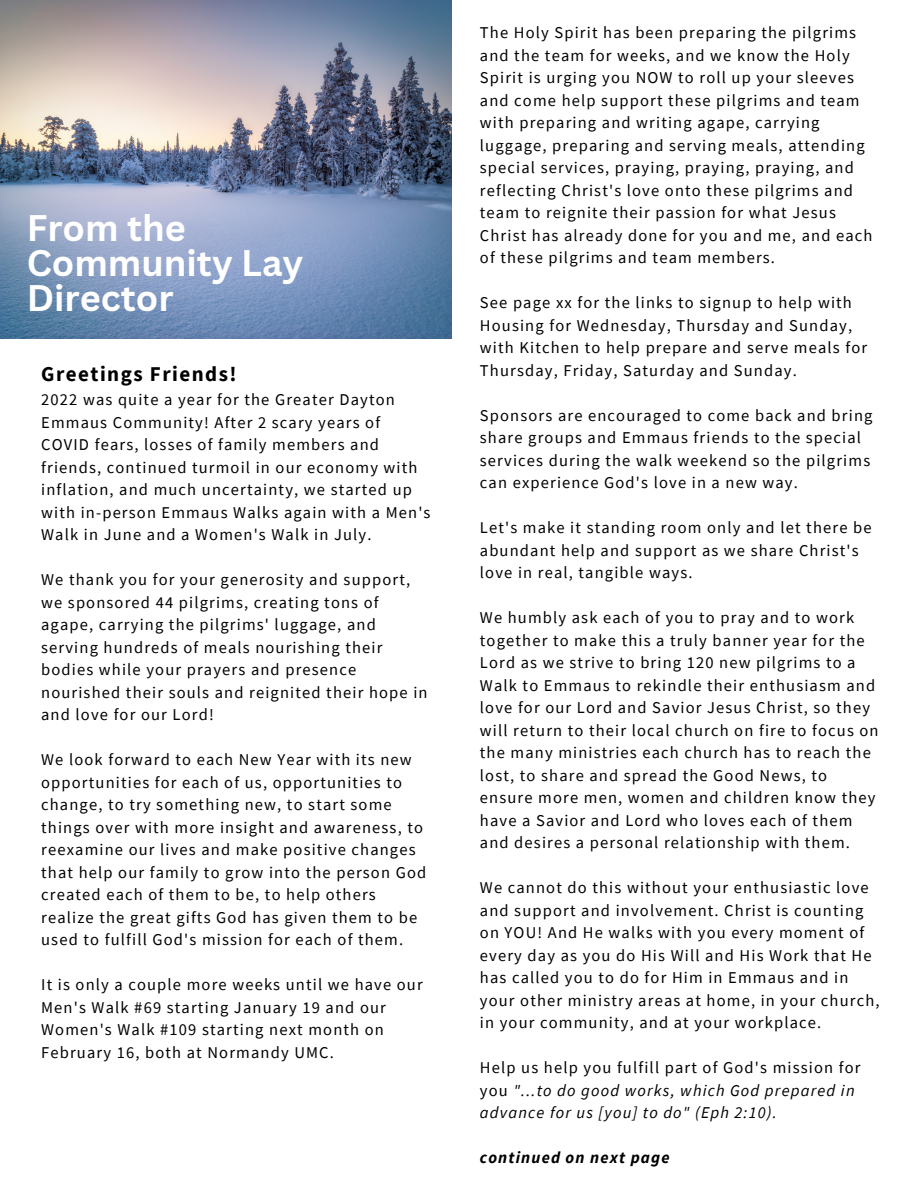
<style>
.page{position:relative;width:918px;height:1188px;background:#fff}
.page>*{position:absolute;margin:0;border:0;box-sizing:border-box;transform-origin:0 0}
.t1{font:700 36px/34.8px "Canva Sans";color:#fff}
.t2{font:700 21px "Source Sans Pro";letter-spacing:.07em;color:#000}
.t3{font:16.5px/22.5px "Source Sans Pro";letter-spacing:.07em;color:#000}
.t4{font:italic 16.5px/22.5px "Source Sans Pro";letter-spacing:.07em;color:#000}
.t5{font:italic 700 16.5px "Source Sans Pro";letter-spacing:.07em;color:#000}
.s1{font-style:normal}
</style>
<div class="page">
<img style="left:0;top:0;width:451px;height:339px">
<h1 class="t1" style="left:27px;top:210px;width:278px">From the<br>Community Lay<br>Director</h1>
<p class="t2" style="left:41px;top:360px;width:197px">Greetings Friends!</p>
<p class="t3" style="left:41px;top:388px;width:391px">2022 was quite a year for the Greater Dayton Emmaus Community! After 2 scary years of COVID fears, losses of family members and friends, continued turmoil in our economy with inflation, and much uncertainty, we started up with in-person Emmaus Walks again with a Men's Walk in June and a Women's Walk in July.</p>
<p class="t3" style="left:41px;top:568px;width:388px">We thank you for your generosity and support, we sponsored 44 pilgrims, creating tons of agape, carrying the pilgrims' luggage, and serving hundreds of meals nourishing their bodies while your prayers and presence nourished their souls and reignited their hope in and love for our Lord!</p>
<p class="t3" style="left:41px;top:748px;width:387px">We look forward to each New Year with its new opportunities for each of us, opportunities to change, to try something new, to start some things over with more insight and awareness, to reexamine our lives and make positive changes that help our family to grow into the person God created each of them to be, to help others realize the great gifts God has given them to be used to fulfill God's mission for each of them.</p>
<p class="t3" style="left:41px;top:973px;width:383px">It is only a couple more weeks until we have our Men's Walk #69 starting January 19 and our Women's Walk #109 starting next month on February 16, both at Normandy UMC.</p>
<p class="t3" style="left:480px;top:21px;width:394px">The Holy Spirit has been preparing the pilgrims and the team for weeks, and we know the Holy Spirit is urging you NOW to roll up your sleeves and come help support these pilgrims and team with preparing and writing agape, carrying luggage, preparing and serving meals, attending special services, praying, praying, praying, and reflecting Christ's love onto these pilgrims and team to reignite their passion for what Jesus Christ has already done for you and me, and each of these pilgrims and team members.</p>
<p class="t3" style="left:480px;top:291px;width:389px">See page xx for the links to signup to help with Housing for Wednesday, Thursday and Sunday, with Kitchen to help prepare and serve meals for Thursday, Friday, Saturday and Sunday.</p>
<p class="t3" style="left:480px;top:404px;width:394px">Sponsors are encouraged to come back and bring share groups and Emmaus friends to the special services during the walk weekend so the pilgrims can experience God's love in a new way.</p>
<p class="t3" style="left:480px;top:516px;width:393px">Let's make it standing room only and let there be abundant help and support as we share Christ's love in real, tangible ways.</p>
<p class="t3" style="left:480px;top:606px;width:400px">We humbly ask each of you to pray and to work together to make this a truly banner year for the Lord as we strive to bring 120 new pilgrims to a Walk to Emmaus to rekindle their enthusiasm and love for our Lord and Savior Jesus Christ, so they will return to their local church on fire to focus on the many ministries each church has to reach the lost, to share and spread the Good News, to ensure more men, women and children know they have a Savior and Lord who loves each of them and desires a personal relationship with them.</p>
<p class="t3" style="left:480px;top:876px;width:401px">We cannot do this without your enthusiastic love and support and involvement. Christ is counting on YOU! And He walks with you every moment of every day as you do His Will and His Work that He has called you to do for Him in Emmaus and in your other ministry areas at home, in your church, in your community, and at your workplace.</p>
<p class="t4" style="left:480px;top:1056px;width:382px"><span class="s1">Help us help you fulfill part of God's mission for you</span> "...to do good works, which God prepared in advance for us [you] to do" (Eph 2:10).</p>
<p class="t5" style="left:480px;top:1147px;width:191px">continued on next page</p>
</div>
